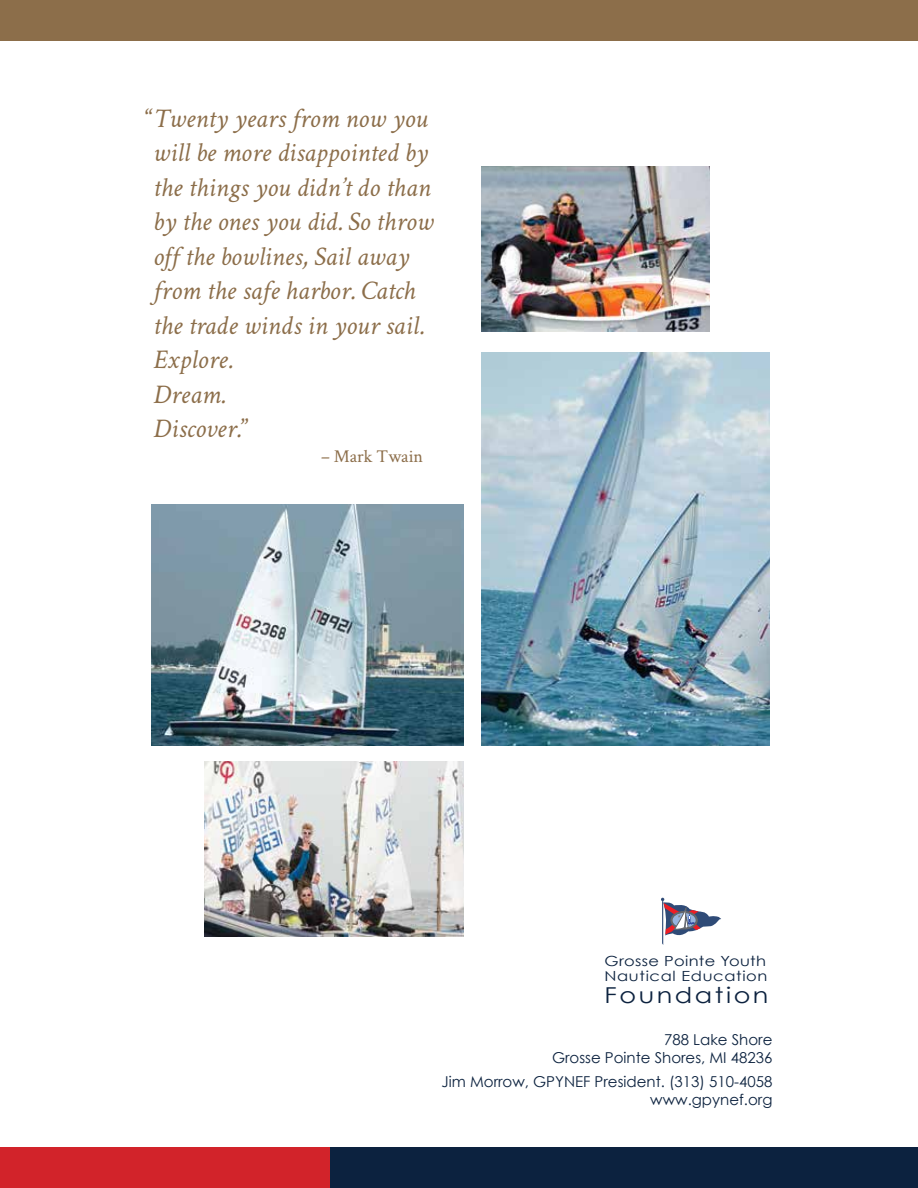
<style>
.page{position:relative;width:918px;height:1188px;background:#fff}
.page>*{position:absolute;margin:0;border:0;box-sizing:border-box;transform-origin:0 0}
.t1{font:italic 27px/34.5px "Crimson";color:#8c6e4a}
.t2{font:21.9px "Century Gothic";letter-spacing:.1em;color:#0c223f;scale:1.16 1}
.t3{font:18px "Crimson";color:#8c6e4a}
.t4{font:15px/18px "Century Gothic";color:#0c223f;text-align:right}
.t5{font:13.95px/15px "Century Gothic";letter-spacing:.04em;color:#0c223f;scale:1.16 1}
.s1{font-style:normal}
</style>
<div class="page">
<div style="left:0;top:0;width:918px;height:40px;background:#8c6e4a"></div>
<div style="left:328px;top:1148px;width:590px;height:40px;background:#0c223f"></div>
<svg style="left:661px;top:898px;width:60px;height:47px"></svg>
<img style="left:152px;top:505px;width:311px;height:240px">
<img style="left:482px;top:352px;width:288px;height:393px">
<img style="left:205px;top:762px;width:258px;height:175px">
<img style="left:482px;top:166px;width:228px;height:166px">
<div style="left:0;top:1148px;width:330px;height:40px;background:#d2232a"></div>
<p class="t1" style="left:153px;top:101px;width:282px;text-indent:-8px"><span class="s1">“</span>Twenty years from now you will be more disappointed by the things you didn’t do than by the ones you did. So throw off the bowlines, Sail away from the safe harbor. Catch the trade winds in your sail.<br>Explore.<br>Dream.<br>Discover.<span class="s1">”</span></p>
<p class="t3" style="left:321px;top:444px;width:104px">– Mark Twain</p>
<p class="t5" style="left:604px;top:954px;width:142px">Grosse Pointe Youth<br>Nautical Education</p>
<p class="t2" style="left:604px;top:982px;width:143px">Foundation</p>
<p class="t4" style="left:552px;top:1030px;width:222px">788 Lake Shore<br>Grosse Pointe Shores, MI 48236</p>
<p class="t4" style="left:442px;top:1073px;width:332px">Jim Morrow, GPYNEF President. (313) 510-4058 www.gpynef.org</p>
</div>
